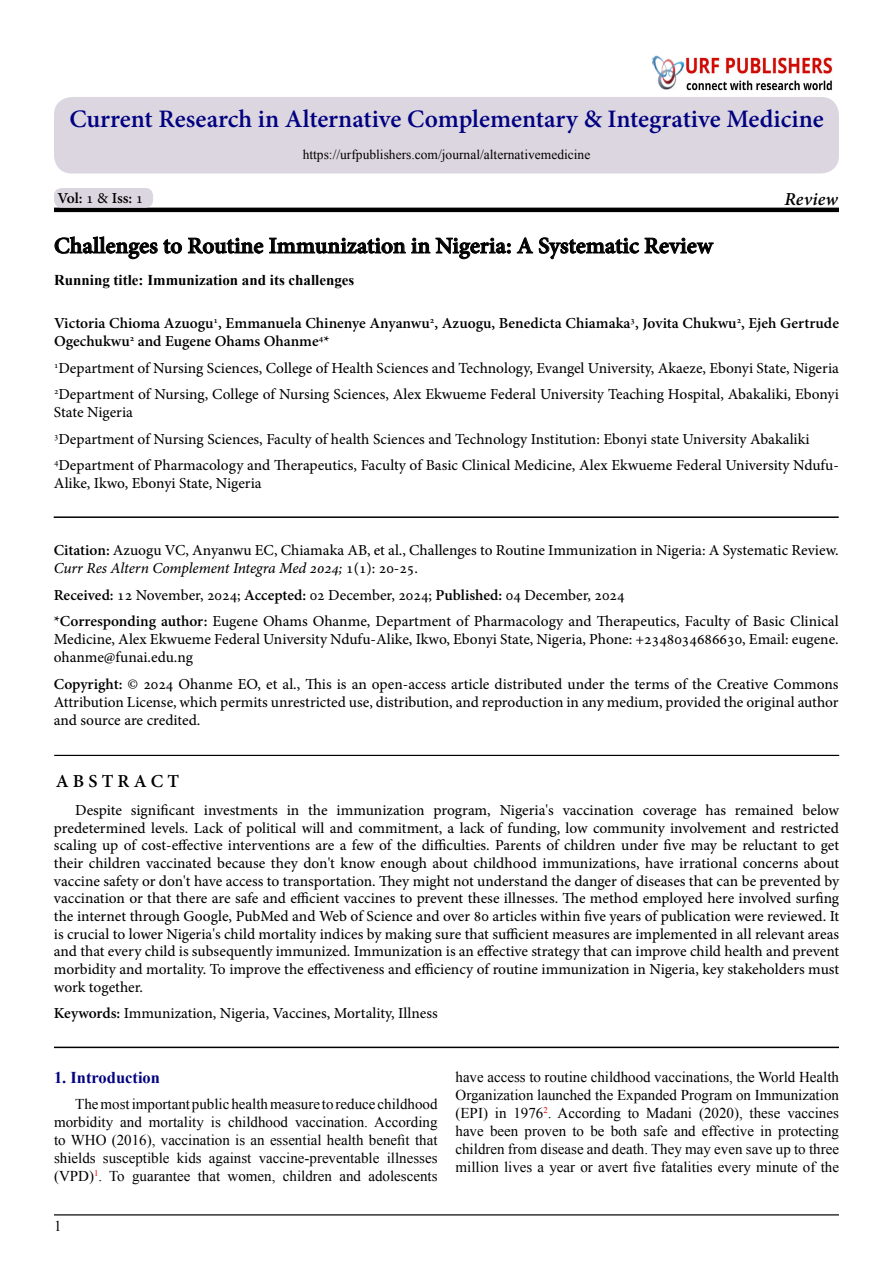
<style>
.page{position:relative;width:893px;height:1263px;background:#fff}
.page>*{position:absolute;margin:0;border:0;box-sizing:border-box;transform-origin:0 0}
.t1{font:700 24.75px "Adobe Hebrew";letter-spacing:-.005em;color:#000080}
.t2{font:700 22.5px "Adobe Hebrew";color:#000}
.t3{font:700 18px "Adobe Hebrew";letter-spacing:.23em;color:#000}
.t4{font:italic 700 18px "Adobe Hebrew";letter-spacing:.01em;color:#000}
.t5{font:700 16.5px "Times New Roman";color:#030381}
.t6{font:15px/17.7px "Adobe Hebrew";color:#000}
.t7{font:15px/18px "Times New Roman";color:#000;text-align:right}
.t8{font:700 15px "Adobe Hebrew";color:#000}
.t9{font:700 15px "Times New Roman";color:#000}
.t10{font:13.5px "Times New Roman";color:#000}
.t11{font:700 8.7px "Adobe Hebrew";color:#000}
.t12{font:8.7px "Adobe Hebrew";color:#000}
.t13{font:8.7px "Times New Roman";color:#ed0000}
.s1{font-weight:400}
.s2{font-weight:700}
.s3{font-style:italic}
.s4{font-size:15px;color:#000}
</style>
<div class="page">
<hr style="left:54px;top:208px;width:785px;height:4px;background:#000">
<svg style="left:54px;top:236px;width:128px;height:23px"></svg>
<svg style="left:188px;top:237px;width:322px;height:22px"></svg>
<svg style="left:516px;top:237px;width:198px;height:22px"></svg>
<hr style="left:54px;top:516px;width:785px;height:2px;background:#000">
<hr style="left:54px;top:755px;width:785px;height:1px;background:#000">
<hr style="left:54px;top:1214px;width:785px;height:1px;background:#000">
<div style="left:54px;top:188px;width:99px;height:20px;background:#dcd6e0;border-radius:8px"></div>
<div style="left:54px;top:97px;width:785px;height:76px;background:#dcd6e0;border-radius:18px"></div>
<img style="left:697px;top:57px;width:136px;height:33px">
<div style="left:641px;top:44px;width:56px;height:46px;background:#000;opacity:.5"></div>
<div style="left:642px;top:46px;width:50px;height:44px;background:#fff"></div>
<div style="left:651px;top:55px;width:44px;height:35px;background:#000;opacity:.75"></div>
<hr style="left:54px;top:1046px;width:785px;height:2px;background:#000">
<h1 class="t1" style="left:69px;top:104px;width:756px">Current Research in Alternative Complementary &amp; Integrative Medicine</h1>
<p class="t8" style="left:57px;top:189px;width:87px">Vol <span class="s1">1</span>: <span class="s1">&amp;</span> Iss <span class="s1">1</span>:</p>
<p class="t10" style="left:303px;top:145px;width:289px">https://urfpublishers.com/journal/alternativemedicine</p>
<h2 class="t2" style="left:54px;top:232px;width:660px">Challenges to Routine Immunization in Nigeria A: Systematic Review</h2>
<p class="t9" style="left:54px;top:270px;width:302px">Running title: Immunization and its challenges</p>
<p class="t4" style="left:784px;top:188px;width:55px">Review</p>
<p class="t8" style="left:54px;top:314px;width:786px">Victoria Chioma Azuogu , Emmanuela Chinenye Anyanwu , Azuogu, Benedicta Chiamaka , Jovita Chukwu , Ejeh Gertrude</p>
<p class="t11" style="left:214px;top:315px;width:6px">1</p>
<p class="t11" style="left:430px;top:315px;width:6px">2</p>
<p class="t11" style="left:631px;top:315px;width:6px">3</p>
<p class="t11" style="left:737px;top:315px;width:6px">2</p>
<p class="t8" style="left:54px;top:332px;width:77px">Ogechukwu</p>
<p class="t11" style="left:319px;top:333px;width:6px">4</p>
<p class="t8" style="left:138px;top:332px;width:193px">and Eugene Ohams Ohanme *</p>
<p class="t11" style="left:130px;top:333px;width:6px">2</p>
<p class="t12" style="left:54px;top:359px;width:6px">1</p>
<p class="t6" style="left:58px;top:359px;width:782px">Department of Nursing Sciences, College of Health Sciences and Technology, Evangel University, Akaeze, Ebonyi State, Nigeria</p>
<p class="t12" style="left:54px;top:386px;width:6px">2</p>
<p class="t6" style="left:54px;top:385px;width:786px">Department of Nursing, College of Nursing Sciences, Alex Ekwueme Federal University Teaching Hospital, Abakaliki, Ebonyi<br>State Nigeria</p>
<p class="t12" style="left:54px;top:430px;width:6px">3</p>
<p class="t6" style="left:58px;top:430px;width:753px">Department of Nursing Sciences, Faculty of health Sciences and Technology Institution: Ebonyi state University Abakaliki</p>
<p class="t12" style="left:54px;top:457px;width:6px">4</p>
<p class="t6" style="left:54px;top:474px;width:209px">Alike, Ikwo, Ebonyi State, Nigeria</p>
<p class="t6" style="left:58px;top:456px;width:782px">Department of Pharmacology and Therapeutics, Faculty of Basic Clinical Medicine, Alex Ekwueme Federal University Ndufu-</p>
<p class="t6" style="left:54px;top:541px;width:786px"><span class="s2">Citation:</span> Azuogu VC, Anyanwu EC, Chiamaka AB, et al., Challenges to Routine Immunization in Nigeria A: Systematic Review.<br><span class="s3">Curr Res Altern Complement Integra Med 2024</span> : (1)1<span class="s3">;</span> 20-25.</p>
<p class="t6" style="left:54px;top:582px;width:786px;line-height:26.5px"><span class="s2">Received:</span> 12 November, 2024; <span class="s2">Accepted:</span> 02 December, 2024; <span class="s2">Published:</span> 04 December, 2024<br><span class="s2">*Corresponding author:</span> Eugene Ohams Ohanme, Department of Pharmacology and Therapeutics, Faculty of Basic Clinical</p>
<p class="t6" style="left:54px;top:630px;width:786px">Medicine, Alex Ekwueme Federal University Ndufu-Alike, Ikwo, Ebonyi State, Nigeria, Phone: +2348034686630, Email: eugene. ohanme@funai.edu.ng</p>
<p class="t6" style="left:54px;top:675px;width:786px;text-align:justify"><span class="s2">Copyright:</span> © 2024 Ohanme EO, et al., This is an open-access article distributed under the terms of the Creative Commons Attribution License, which permits unrestricted use, distribution, and reproduction in any medium, provided the original author and source are credited.</p>
<p class="t3" style="left:56px;top:770px;width:125px">AB TS RACT</p>
<p class="t6" style="left:131px;top:801px;width:66px">significant</p>
<p class="t6" style="left:308px;top:801px;width:21px">the</p>
<p class="t6" style="left:705px;top:801px;width:22px">has</p>
<p class="t6" style="left:735px;top:801px;width:60px">remained</p>
<p class="t6" style="left:802px;top:801px;width:38px">below</p>
<p class="t6" style="left:500px;top:801px;width:56px">Nigeria s'</p>
<p class="t6" style="left:54px;top:801px;width:787px;text-indent:21px">Despite<br>predetermined levels. Lack of political will and commitment a, lack of funding, low community involvement and restricted scaling up of cost-effective interventions are a few of the difficulties. Parents of children under five may be reluctant to get their children vaccinated because they don t' know enough about childhood immunizations, have irrational concerns about vaccine safety or don t' have access to transportation. They might not understand the danger of diseases that can be prevented by vaccination or that there are safe and efficient vaccines to prevent these illnesses. The method employed here involved surfing the internet through Google, PubMed and Web of Science and over 80 articles within five years of publication were reviewed It. is crucial to lower Nigeria s' child mortality indices by making sure that sufficient measures are implemented in all relevant areas and that every child is subsequently immunized. Immunization is an effective strategy that can improve child health and prevent morbidity and mortality. To improve the effectiveness and efficiency of routine immunization in Nigeria, key stakeholders must work together.</p>
<p class="t6" style="left:54px;top:1004px;width:385px"><span class="s2">Keywords:</span> Immunization, Nigeria, Vaccines, Mortality, Illness</p>
<p class="t6" style="left:204px;top:801px;width:75px">investments</p>
<p class="t6" style="left:287px;top:801px;width:14px">in</p>
<p class="t6" style="left:337px;top:801px;width:90px">immunization</p>
<p class="t6" style="left:563px;top:801px;width:73px">vaccination</p>
<p class="t6" style="left:433px;top:801px;width:59px">program,</p>
<p class="t6" style="left:643px;top:801px;width:55px">coverage</p>
<p class="t5" style="left:54px;top:1066px;width:108px">1. Introduction</p>
<p class="t7" style="left:75px;top:1095px;width:364px">Themostimportantpublichealthmeasuretoreducechildhood vaccination. According</p>
<p class="t7" style="left:54px;top:1113px;width:61px">morbidity</p>
<p class="t7" style="left:54px;top:1131px;width:385px">to WHO (2016 ,) vaccination is an essential health benefit that</p>
<p class="t7" style="left:387px;top:1149px;width:52px">illnesses</p>
<p class="t7" style="left:120px;top:1113px;width:23px">and</p>
<p class="t7" style="left:149px;top:1113px;width:57px">mortality</p>
<p class="t7" style="left:211px;top:1113px;width:12px">is</p>
<p class="t7" style="left:228px;top:1113px;width:61px">childhood</p>
<p class="t7" style="left:54px;top:1149px;width:43px">shields</p>
<p class="t13" style="left:89px;top:1167px;width:11px">1<span class="s4">(</span></p>
<p class="t7" style="left:103px;top:1149px;width:68px">susceptible</p>
<p class="t7" style="left:177px;top:1149px;width:27px">kids</p>
<p class="t7" style="left:209px;top:1149px;width:44px">against</p>
<p class="t7" style="left:259px;top:1149px;width:122px">vaccine-preventable</p>
<p class="t7" style="left:54px;top:1167px;width:36px">(VPD</p>
<p class="t7" style="left:368px;top:1167px;width:71px">adolescents</p>
<p class="t7" style="left:198px;top:1167px;width:24px">that</p>
<p class="t7" style="left:283px;top:1167px;width:51px">children</p>
<p class="t7" style="left:339px;top:1167px;width:23px">and</p>
<p class="t7" style="left:109px;top:1167px;width:17px">To</p>
<p class="t7" style="left:132px;top:1167px;width:60px">guarantee</p>
<p class="t7" style="left:228px;top:1167px;width:49px">women,</p>
<p class="t7" style="left:98px;top:1167px;width:5px">.</p>
<p class="t7" style="left:54px;top:1217px;width:9px">1</p>
<p class="t7" style="left:455px;top:1068px;width:385px">have access to routine childhood vaccinations, the World Health</p>
<p class="t7" style="left:455px;top:1086px;width:385px">Organization launched the Expanded Program on Immunization</p>
<p class="t7" style="left:513px;top:1104px;width:109px">1976<sup>2</sup>. According</p>
<p class="t7" style="left:455px;top:1104px;width:34px">(EPI)</p>
<p class="t7" style="left:787px;top:1104px;width:53px">vaccines</p>
<p class="t7" style="left:495px;top:1104px;width:13px">in</p>
<p class="t7" style="left:646px;top:1104px;width:47px">Madani</p>
<p class="t7" style="left:699px;top:1104px;width:45px">(2020 ,)</p>
<p class="t7" style="left:750px;top:1104px;width:32px">these</p>
<p class="t7" style="left:455px;top:1104px;width:385px;text-align:left;text-indent:172px">to<br>have been proven to be both safe and effective in protecting children from disease and death. They may even save up to three million lives a year or avert five fatalities every minute of the</p>
</div>
